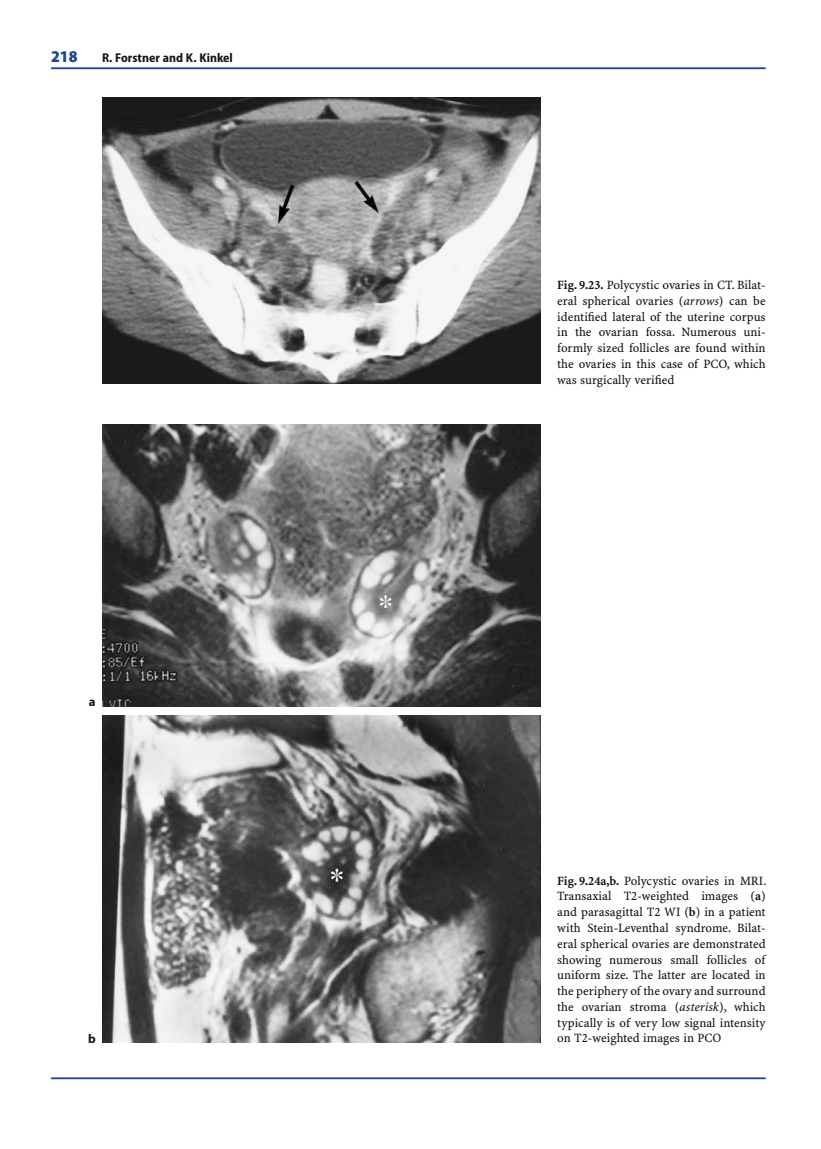
<style>
.page{position:relative;width:821px;height:1149px;background:#fff}
.page>*{position:absolute;margin:0;border:0;box-sizing:border-box;transform-origin:0 0}
.t1{font:900 semi-condensed 16.5px "Myriad Pro";color:#1d4395}
.t2{font:12.75px/15.8px "S Minion Plus Tab";color:#141314;text-align:justify}
.t3{font:700 semi-condensed 12.75px "Myriad Pro";color:#141314}
.t4{font:700 12.75px "Myriad Pro";color:#141314}
.s1{font-weight:700}
.s2{font-style:italic}
</style>
<div class="page">
<hr style="left:51px;top:1076px;width:714px;height:2px;background:#1d4395">
<hr style="left:51px;top:67px;width:714px;height:2px;background:#1d4395">
<img style="left:102px;top:98px;width:438px;height:286px">
<img style="left:102px;top:424px;width:438px;height:282px">
<img style="left:102px;top:715px;width:438px;height:327px">
<p class="t1" style="left:51px;top:46px;width:28px">218</p>
<p class="t3" style="left:102px;top:53px;width:132px">R. Forstner and K. Kinkel</p>
<p class="t4" style="left:89px;top:697px;width:8px">a</p>
<p class="t4" style="left:88px;top:1033px;width:9px">b</p>
<p class="t2" style="left:557px;top:278px;width:210px"><span class="s1">Fig. 9.23.</span> Polycystic ovaries in CT. Bilat&shy;eral spherical ovaries (<span class="s2">arrows</span>) can be identified lateral of the uterine corpus in the ovarian fossa. Numerous uni&shy;formly sized follicles are found within the ovaries in this case of PCO, which was surgically verified</p>
<p class="t2" style="left:557px;top:873px;width:211px"><span class="s1">Fig. 9.24a,b.</span> Polycystic ovaries in MRI.<br>Transaxial T2-weighted images (<span class="s1">a</span>) and parasagittal T2 WI (<span class="s1">b</span>) in a patient with Stein-Leventhal syndrome. Bilat&shy;eral spherical ovaries are demonstrated showing numerous small follicles of uniform size. The latter are located in the periphery of the ovary and surround the ovarian stroma (<span class="s2">asterisk</span>), which typically is of very low signal intensity on T2-weighted images in PCO</p>
</div>
